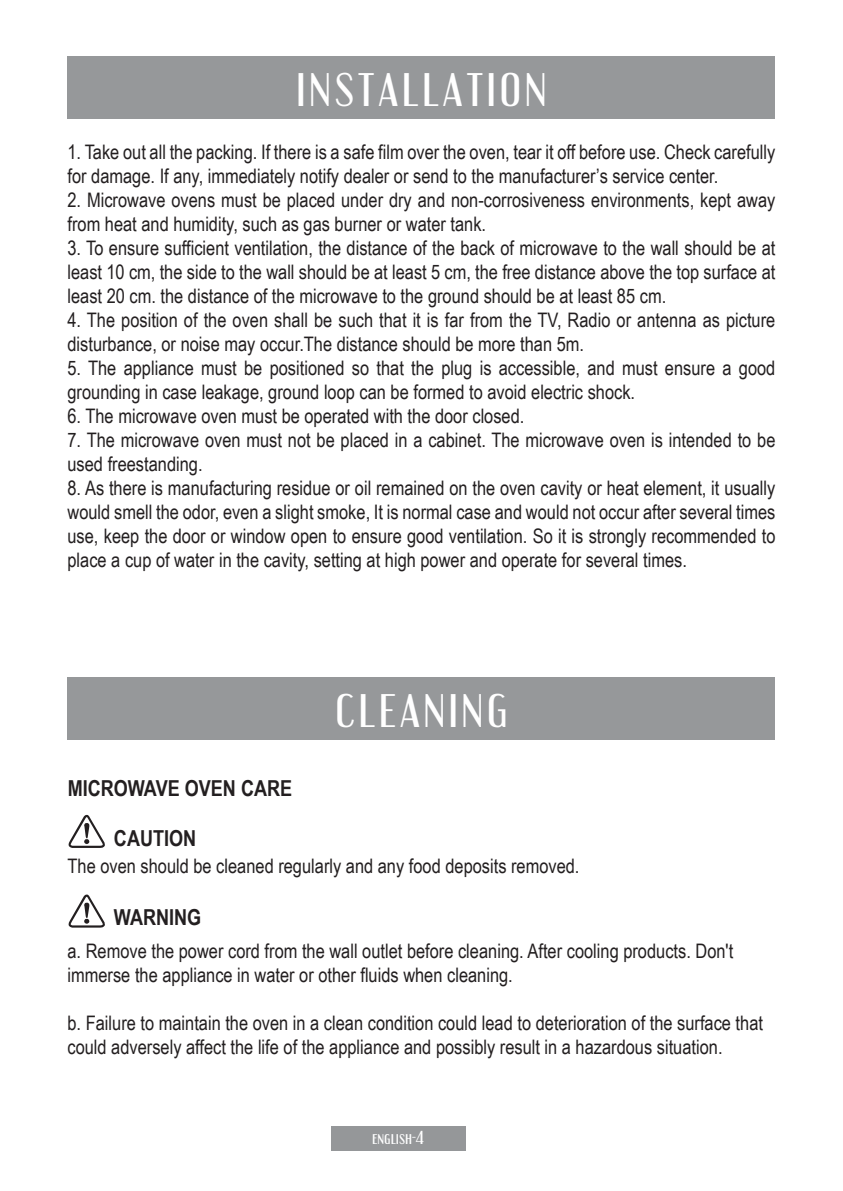
<style>
.page{position:relative;width:843px;height:1191px;background:#fff}
.page>*{position:absolute;margin:0;border:0;box-sizing:border-box;transform-origin:0 0}
.t1{font:40px "Engebrechtre Rg";letter-spacing:.1em;color:#fff}
.t2{font:700 22px "Arial Narrow";color:#231f20}
.t3{font:20px/24px "Arial Narrow";color:#231f20}
.t4{font:16px "Engebrechtre Rg";color:#fff}
</style>
<div class="page">
<div style="left:330px;top:1126px;width:135px;height:24px;background:#959799"></div>
<div style="left:67px;top:57px;width:708px;height:62px;background:#96989a"></div>
<div style="left:67px;top:677px;width:708px;height:63px;background:#96989a"></div>
<svg style="left:68px;top:815px;width:37px;height:33px"></svg>
<svg style="left:68px;top:894px;width:37px;height:33px"></svg>
<h1 class="t1" style="left:296px;top:65px;width:251px">INSTALLATION</h1>
<p class="t3" style="left:67px;top:139px;width:709px">1. Take out all the packing. If there is a safe film over the oven, tear it off before use. Check carefully for damage. If any, immediately notify dealer or send to the manufacturer’s service center.</p>
<p class="t3" style="left:67px;top:187px;width:709px">2. Microwave ovens must be placed under dry and non-corrosiveness environments, kept away from heat and humidity, such as gas burner or water tank.</p>
<p class="t3" style="left:67px;top:235px;width:709px;text-align:justify">3. To ensure sufficient ventilation, the distance of the back of microwave to the wall should be at least 10 cm, the side to the wall should be at least 5 cm, the free distance above the top surface at least 20 cm. the distance of the microwave to the ground should be at least 85 cm.</p>
<p class="t3" style="left:67px;top:307px;width:709px">4. The position of the oven shall be such that it is far from the TV, Radio or antenna as picture disturbance, or noise may occur.The distance should be more than 5m.</p>
<p class="t3" style="left:67px;top:355px;width:709px">5. The appliance must be positioned so that the plug is accessible, and must ensure a good grounding in case leakage, ground loop can be formed to avoid electric shock.</p>
<p class="t3" style="left:67px;top:403px;width:458px">6. The microwave oven must be operated with the door closed.</p>
<p class="t3" style="left:67px;top:427px;width:709px">7. The microwave oven must not be placed in a cabinet. The microwave oven is intended to be used freestanding.</p>
<p class="t3" style="left:67px;top:475px;width:709px;text-align:justify">8. As there is manufacturing residue or oil remained on the oven cavity or heat element, it usually would smell the odor, even a slight smoke, It is normal case and would not occur after several times use, keep the door or window open to ensure good ventilation. So it is strongly recommended to place a cup of water in the cavity, setting at high power and operate for several times.</p>
<p class="t2" style="left:68px;top:771px;width:226px">MICROWAVE OVEN CARE</p>
<p class="t2" style="left:114px;top:821px;width:84px">CAUTION</p>
<h1 class="t1" style="left:335px;top:686px;width:173px">CLEANING</h1>
<p class="t3" style="left:67px;top:853px;width:513px">The oven should be cleaned regularly and any food deposits removed.</p>
<p class="t2" style="left:114px;top:901px;width:89px">WARNING</p>
<p class="t3" style="left:67px;top:938px;width:667px">a. Remove the power cord from the wall outlet before cleaning. After cooling products. Don't immerse the appliance in water or other fluids when cleaning.</p>
<p class="t3" style="left:67px;top:1010px;width:696px">b. Failure to maintain the oven in a clean condition could lead to deterioration of the surface that could adversely affect the life of the appliance and possibly result in a hazardous situation.</p>
<p class="t4" style="left:372px;top:1127px;width:53px">english-4</p>
</div>
